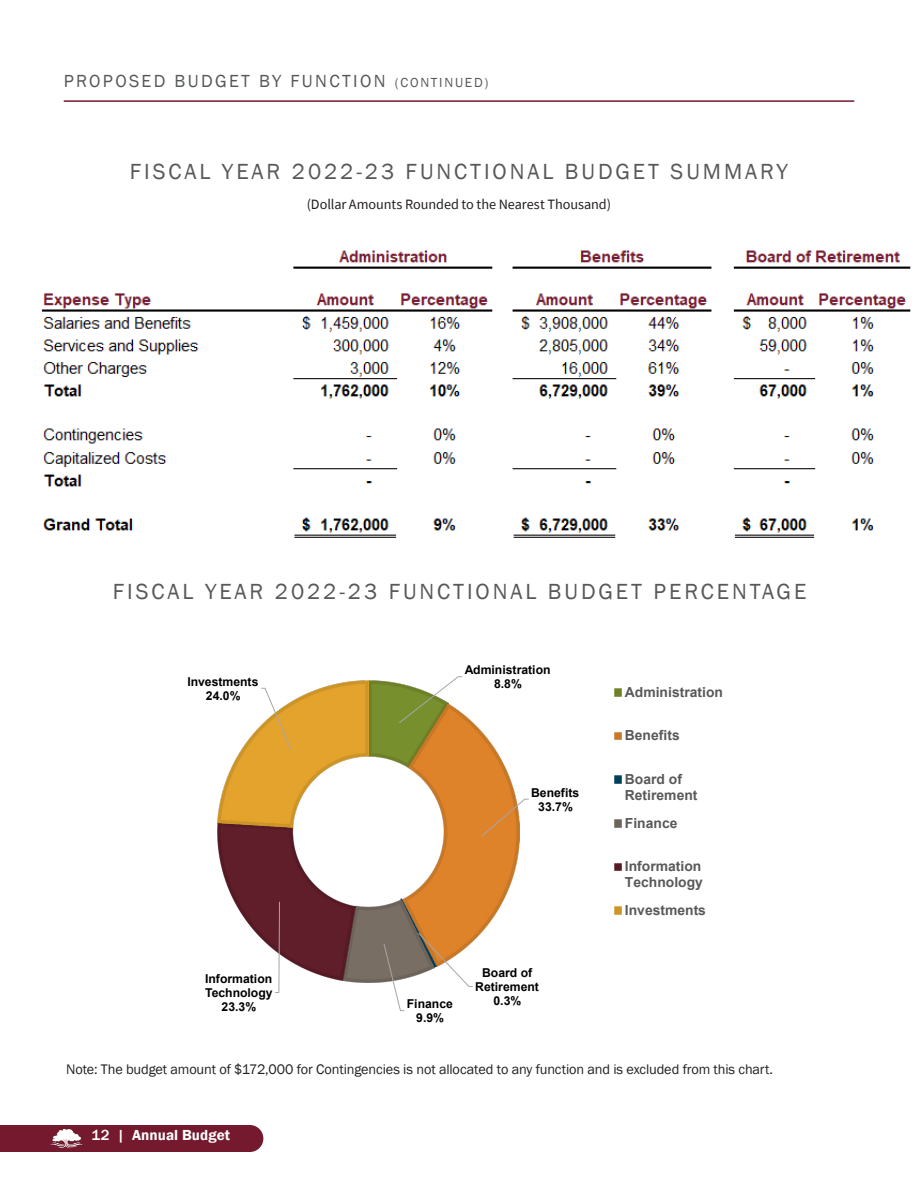
<style>
.page{position:relative;width:918px;height:1188px;background:#fff}
.page>*{position:absolute;margin:0;border:0;box-sizing:border-box;transform-origin:0 0}
.Head_-_Whitney{font:22.5px "Franklin Gothic";letter-spacing:.13em;color:#57585a}
.t1{font:18px "Franklin Gothic";letter-spacing:.13em;color:#57585a}
.t2{font:600 15px "Franklin Gothic";letter-spacing:.005em;color:#fff}
.Table{font:14.25px "Franklin Gothic";letter-spacing:-.01em;color:#231f20}
.Table-2{font:14.25px "Source Sans Pro";letter-spacing:-.005em;color:#231f20}
.t3{font:700 13.95px/16px "Arial";color:#595959}
.t4{font:700 12.15px/14.1px "Arial";color:#000;text-align:center}
.s1{font-size:13.5px}
.s2{font-weight:500}
</style>
<div class="page">
<div style="left:0;top:1125px;width:263px;height:27px;background:#74192e"></div>
<img style="left:50px;top:1128px;width:32px;height:21px">
<hr style="left:64px;top:100px;width:790px;height:2px;background:#74192e">
<svg style="left:217px;top:676px;width:405px;height:336px"></svg>
<img style="left:43px;top:250px;width:868px;height:288px">
<p class="t1" style="left:64px;top:70px;width:426px">PROPOSED BUDGET BY FUNCTION <span class="s1">(CONTINUED)</span></p>
<p class="Head_-_Whitney" style="left:130px;top:157px;width:660px">FISCAL YEAR 2022-23 FUNCTIONAL BUDGET SUMMARY</p>
<p class="Table-2" style="left:307px;top:195px;width:306px">(Dollar Amounts Rounded to the Nearest Thousand)</p>
<p class="Head_-_Whitney" style="left:113px;top:578px;width:695px">FISCAL YEAR 2022-23 FUNCTIONAL BUDGET PERCENTAGE</p>
<p class="t4" style="left:465px;top:663px;width:87px">Administration<br>8.8%</p>
<p class="t4" style="left:187px;top:674px;width:73px">Investments<br>24.0%</p>
<p class="t3" style="left:625px;top:684px;width:100px">Administration</p>
<p class="t3" style="left:625px;top:728px;width:56px">Benefits</p>
<p class="t3" style="left:625px;top:771px;width:74px">Board of<br>Retirement</p>
<p class="t3" style="left:625px;top:815px;width:54px">Finance</p>
<p class="t3" style="left:625px;top:859px;width:80px">Information<br>Technology</p>
<p class="t3" style="left:625px;top:902px;width:83px">Investments</p>
<p class="t4" style="left:531px;top:785px;width:50px">Benefits<br>33.7%</p>
<p class="t4" style="left:205px;top:972px;width:69px">Information<br>Technology<br>23.3%</p>
<p class="t4" style="left:475px;top:966px;width:65px">Board of<br>Retirement</p>
<p class="t4" style="left:407px;top:997px;width:48px">Finance</p>
<p class="t4" style="left:494px;top:994px;width:29px">0.3%</p>
<p class="t4" style="left:416px;top:1011px;width:29px">9.9%</p>
<p class="Table" style="left:66px;top:1061px;width:707px">Note: The budget amount of $172,000 for Contingencies is not allocated to any function and is excluded from this chart.</p>
<p class="t2" style="left:92px;top:1126px;width:140px"><span class="s2">12 |</span> Annual Budget</p>
</div>
